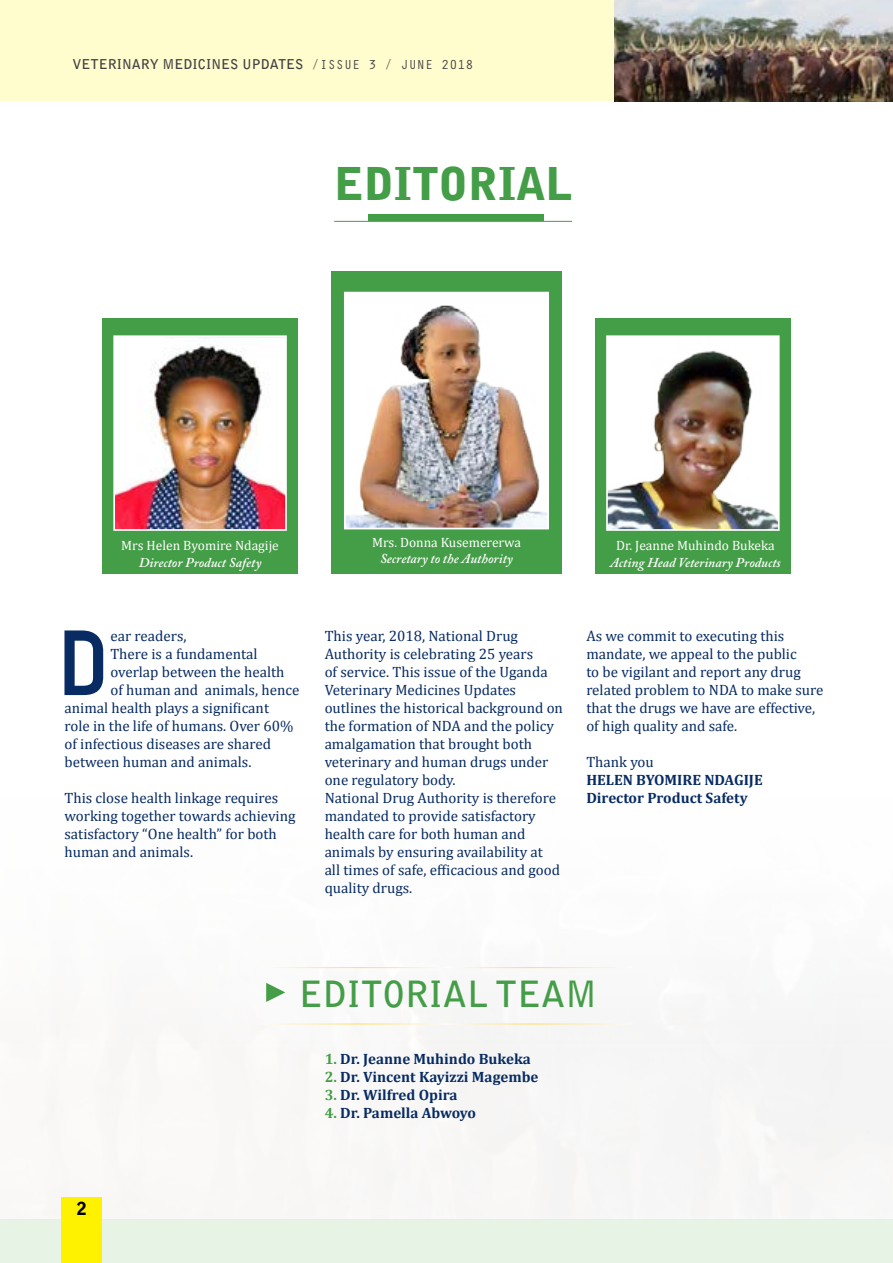
<style>
.page{position:relative;width:893px;height:1263px;background:#fff}
.page>*{position:absolute;margin:0;border:0;box-sizing:border-box;transform-origin:0 0}
.t1{font:700 92.1px "Advent Pro";color:#072b62}
.t2{font:900 45px "Bell Gothic Std";color:#449d47}
.t3{font:700 36px "Bell Gothic Std";color:#449d47}
.t4{font:900 18px "Bell Gothic Std";color:#000}
.t5{font:15px/18px "Cambria";color:#072b62}
.t6{font:700 15px/18px "Cambria";color:#072b62}
.t7{font:italic 600 13.5px "Adobe Caslon Pro";color:#fff}
.t8{font:13.5px "Cambria";color:#fff}
.t9{font:700 13.5px "Bell Gothic Std";color:#414042}
.s1{font-family:"Orator Std";font-weight:400}
.s2{color:#449d47}
</style>
<div class="page">
<div style="left:50px;top:968px;width:842px;height:251px;background:#f8f7f6"></div>
<div style="left:0;top:0;width:893px;height:101px;background:#fffccd"></div>
<div style="left:0;top:1219px;width:893px;height:44px;background:#e6f3e5"></div>
<div style="left:62px;top:1197px;width:40px;height:66px;background:#fff200"></div>
<img style="left:614px;top:0;width:279px;height:101px">
<hr style="left:334px;top:221px;width:238px;height:1px;background:#449d47">
<div style="left:368px;top:214px;width:176px;height:7px;background:#449d47"></div>
<hr style="left:260px;top:1024px;width:373px;height:1px;background:#fff">
<svg style="left:266px;top:983px;width:19px;height:19px"></svg>
<div style="left:103px;top:319px;width:195px;height:255px;background:#449d47"></div>
<img style="left:116px;top:338px;width:168px;height:190px">
<div style="left:113px;top:335px;width:174px;height:196px;border:2px solid #fff"></div>
<div style="left:595px;top:319px;width:195px;height:255px;background:#449d47"></div>
<img style="left:609px;top:338px;width:168px;height:190px">
<div style="left:606px;top:335px;width:174px;height:196px;border:2px solid #fff"></div>
<div style="left:331px;top:272px;width:231px;height:302px;background:#449d47"></div>
<img style="left:347px;top:295px;width:199px;height:231px">
<div style="left:344px;top:292px;width:205px;height:237px;border:2px solid #fff"></div>
<p class="t9" style="left:73px;top:56px;width:403px">VETERINARY MEDICINES UPDATES <span class="s1">/ISSUE 3 / JUNE 2018</span></p>
<h2 class="t2" style="left:334px;top:158px;width:241px">EDITORIAL</h2>
<p class="t8" style="left:121px;top:538px;width:159px">Mrs Helen Byomire Ndagije</p>
<p class="t7" style="left:139px;top:554px;width:124px">Director Product Safety</p>
<h1 class="t1" style="left:57px;top:606px;width:55px">D</h1>
<p class="t5" style="left:110px;top:627px;width:78px">ear readers,</p>
<p class="t5" style="left:110px;top:645px;width:149px">There is a fundamental</p>
<p class="t5" style="left:110px;top:663px;width:176px">overlap between the health</p>
<p class="t5" style="left:110px;top:681px;width:190px">of human and animals, hence</p>
<p class="t5" style="left:65px;top:699px;width:206px">animal health plays a significant</p>
<p class="t5" style="left:65px;top:717px;width:230px">role in the life of humans. Over 60%</p>
<p class="t5" style="left:65px;top:735px;width:208px">of infectious diseases are shared</p>
<p class="t5" style="left:65px;top:753px;width:188px">between human and animals.</p>
<p class="t5" style="left:65px;top:789px;width:233px">This close health linkage requires working together towards achieving satisfactory “One health” for both human and animals.</p>
<p class="t8" style="left:372px;top:534px;width:150px">Mrs. Donna Kusemererwa</p>
<p class="t7" style="left:380px;top:551px;width:134px">Secretary to the Authority</p>
<p class="t8" style="left:616px;top:538px;width:160px">Dr. Jeanne Muhindo Bukeka</p>
<p class="t7" style="left:610px;top:554px;width:172px">Acting Head Veterinary Products</p>
<p class="t5" style="left:325px;top:627px;width:240px">This year, 2018, National Drug<br>Authority is celebrating 25 years<br>of service. This issue of the Uganda<br>Veterinary Medicines Updates outlines the historical background on the formation of NDA and the policy amalgamation that brought both veterinary and human drugs under one regulatory body.<br>National Drug Authority is therefore mandated to provide satisfactory health care for both human and animals by ensuring availability at<br>all times of safe, efficacious and good quality drugs.</p>
<p class="t5" style="left:586px;top:627px;width:239px">As we commit to executing this mandate, we appeal to the public<br>to be vigilant and report any drug related problem to NDA to make sure that the drugs we have are effective, of high quality and safe.</p>
<p class="t5" style="left:586px;top:753px;width:69px">Thank you</p>
<p class="t6" style="left:586px;top:770px;width:178px">HELEN BYOMIRE NDAGIJE<br>Director Product Safety</p>
<h3 class="t3" style="left:299px;top:972px;width:300px">EDITORIAL TEAM</h3>
<p class="t4" style="left:77px;top:1198px;width:12px">2</p>
<p class="t6" style="left:325px;top:1049px;width:208px"><span class="s2">1.</span> Dr. Jeanne Muhindo Bukeka</p>
<p class="t6" style="left:325px;top:1067px;width:215px"><span class="s2">2.</span> Dr. Vincent Kayizzi Magembe</p>
<p class="t6" style="left:325px;top:1085px;width:134px"><span class="s2">3.</span> Dr. Wilfred Opira</p>
<p class="t6" style="left:325px;top:1103px;width:153px"><span class="s2">4.</span> Dr. Pamella Abwoyo</p>
</div>
